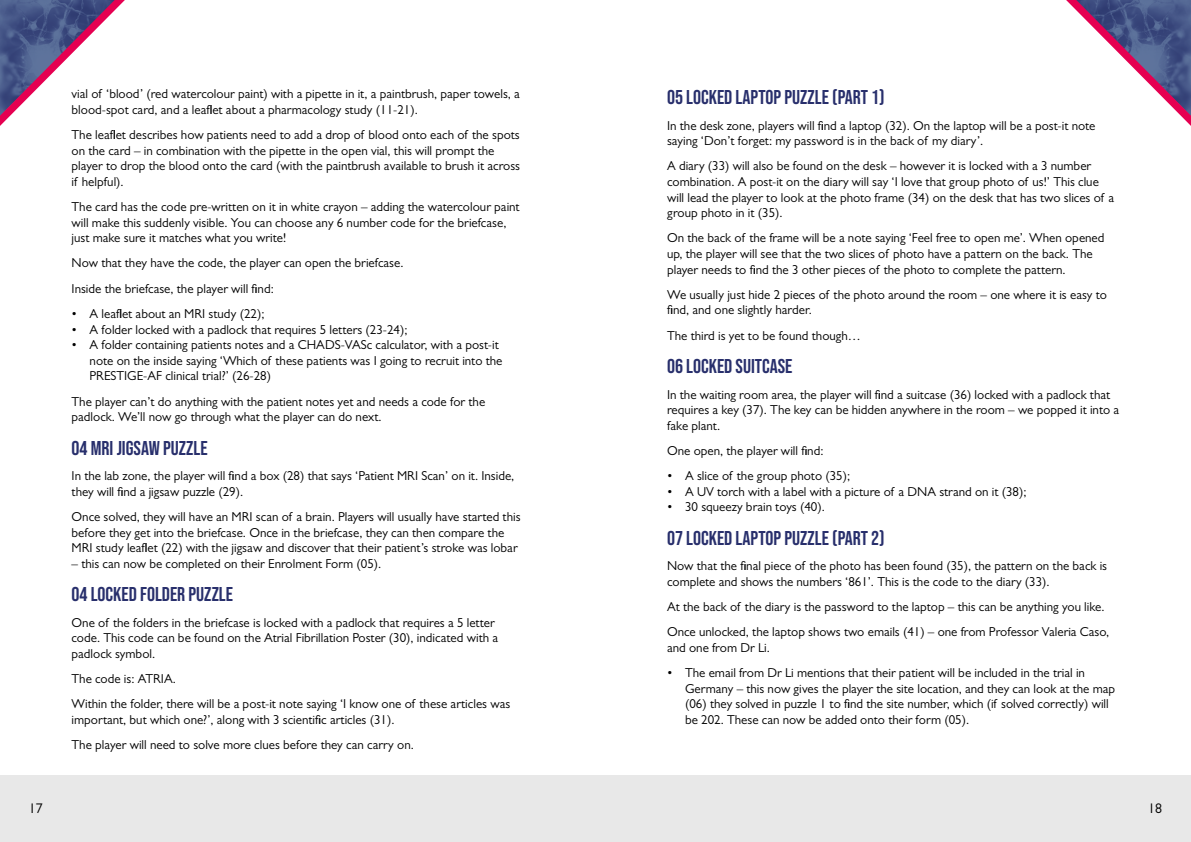
<style>
.page{position:relative;width:1191px;height:842px;background:#fff}
.page>*{position:absolute;margin:0;border:0;box-sizing:border-box;transform-origin:0 0}
.t1{font:20px "Bebas Neue";color:#282f6c}
.t2{font:14px "Gill Sans";color:#000}
.t3{font:13px/15.6px "Gill Sans";color:#000}
</style>
<div class="page">
<div style="left:0;top:775px;width:1191px;height:67px;background:#e8e8e8"></div>
<svg style="left:0;top:0;width:125px;height:126px"></svg>
<svg style="left:1066px;top:0;width:125px;height:126px"></svg>
<p class="t3" style="left:72px;top:86px;width:450px">vial of ‘blood’ (red watercolour paint) with a pipette in it, a paintbrush, paper towels, a blood-spot card, and a leaflet about a pharmacology study (11-21).</p>
<p class="t3" style="left:72px;top:127px;width:450px">The leaflet describes how patients need to add a drop of blood onto each of the spots on the card – in combination with the pipette in the open vial, this will prompt the player to drop the blood onto the card (with the paintbrush available to brush it across if helpful).</p>
<p class="t3" style="left:72px;top:199px;width:449px">The card has the code pre-written on it in white crayon – adding the watercolour paint will make this suddenly visible. You can choose any 6 number code for the briefcase, just make sure it matches what you write!</p>
<p class="t3" style="left:72px;top:250px;width:333px;line-height:25.2px">Now that they have the code, the player can open the briefcase.<br>Inside the briefcase, the player will find:</p>
<p class="t3" style="left:72px;top:306px;width:194px">• A leaflet about an MRI study (22);</p>
<p class="t3" style="left:72px;top:321px;width:337px">• A folder locked with a padlock that requires 5 letters (23-24);</p>
<p class="t3" style="left:90px;top:337px;width:414px;text-indent:-18px">• A folder containing patients notes and a CHADS-VASc calculator, with a post-it note on the inside saying ‘Which of these patients was I going to recruit into the<br>PRESTIGE-AF clinical trial?’ (26-28)</p>
<p class="t3" style="left:72px;top:393px;width:415px">The player can’t do anything with the patient notes yet and needs a code for the padlock. We’ll now go through what the player can do next.</p>
<h1 class="t1" style="left:72px;top:437px;width:137px">04 MRI JIGSAW PUZZLE</h1>
<p class="t3" style="left:72px;top:468px;width:444px">In the lab zone, the player will find a box (28) that says ‘Patient MRI Scan’ on it. Inside, they will find a jigsaw puzzle (29).</p>
<p class="t3" style="left:72px;top:509px;width:450px">Once solved, they will have an MRI scan of a brain. Players will usually have started this before they get into the briefcase. Once in the briefcase, they can then compare the<br>MRI study leaflet (22) with the jigsaw and discover that their patient’s stroke was lobar</p>
<p class="t3" style="left:72px;top:555px;width:311px">– this can now be completed on their Enrolment Form (05).</p>
<h1 class="t1" style="left:72px;top:583px;width:163px">04 LOCKED FOLDER PUZZLE</h1>
<p class="t3" style="left:72px;top:614px;width:428px">One of the folders in the briefcase is locked with a padlock that requires a 5 letter code. This code can be found on the Atrial Fibrillation Poster (30), indicated with a padlock symbol.</p>
<p class="t3" style="left:72px;top:666px;width:440px;line-height:25.2px">The code is: ATRIA.<br>Within the folder, there will be a post-it note saying ‘I know one of these articles was</p>
<p class="t3" style="left:72px;top:707px;width:344px;line-height:25.2px">important, but which one?’, along with 3 scientific articles (31).<br>The player will need to solve more clues before they can carry on.</p>
<h1 class="t1" style="left:667px;top:86px;width:219px">05 LOCKED LAPTOP PUZZLE (PART 1)</h1>
<p class="t3" style="left:667px;top:117px;width:430px">In the desk zone, players will find a laptop (32). On the laptop will be a post-it note saying ‘Don’t forget: my password is in the back of my diary’.</p>
<p class="t3" style="left:667px;top:158px;width:449px">A diary (33) will also be found on the desk – however it is locked with a 3 number combination. A post-it on the diary will say ‘I love that group photo of us!’ This clue will lead the player to look at the photo frame (34) on the desk that has two slices of a group photo in it (35).</p>
<p class="t3" style="left:667px;top:230px;width:439px">On the back of the frame will be a note saying ‘Feel free to open me’. When opened up, the player will see that the two slices of photo have a pattern on the back. The player needs to find the 3 other pieces of the photo to complete the pattern.</p>
<p class="t3" style="left:667px;top:287px;width:441px">We usually just hide 2 pieces of the photo around the room – one where it is easy to find, and one slightly harder.</p>
<p class="t3" style="left:667px;top:327px;width:195px">The third is yet to be found though…</p>
<h1 class="t1" style="left:667px;top:355px;width:127px">06 LOCKED SUITCASE</h1>
<p class="t3" style="left:667px;top:386px;width:453px">In the waiting room area, the player will find a suitcase (36) locked with a padlock that requires a key (37). The key can be hidden anywhere in the room – we popped it into a fake plant.</p>
<p class="t3" style="left:667px;top:443px;width:158px">One open, the player will find:</p>
<p class="t3" style="left:667px;top:468px;width:185px">• A slice of the group photo (35);</p>
<p class="t3" style="left:667px;top:484px;width:361px">• A UV torch with a label with a picture of a DNA strand on it (38);</p>
<p class="t3" style="left:667px;top:499px;width:159px">• 30 squeezy brain toys (40).</p>
<h1 class="t1" style="left:667px;top:527px;width:219px">07 LOCKED LAPTOP PUZZLE (PART 2)</h1>
<p class="t3" style="left:667px;top:558px;width:441px">Now that the final piece of the photo has been found (35), the pattern on the back is complete and shows the numbers ‘861’. This is the code to the diary (33).</p>
<p class="t3" style="left:667px;top:594px;width:443px;line-height:25.2px">At the back of the diary is the password to the laptop – this can be anything you like.<br>Once unlocked, the laptop shows two emails (41) – one from Professor Valeria Caso,</p>
<p class="t3" style="left:667px;top:640px;width:104px">and one from Dr Li.</p>
<p class="t3" style="left:685px;top:665px;width:431px;text-indent:-18px">• The email from Dr Li mentions that their patient will be included in the trial in Germany – this now gives the player the site location, and they can look at the map (06) they solved in puzzle 1 to find the site number, which (if solved correctly) will be 202. These can now be added onto their form (05).</p>
<p class="t2" style="left:29px;top:801px;width:15px">17</p>
<p class="t2" style="left:1148px;top:801px;width:15px">18</p>
</div>
